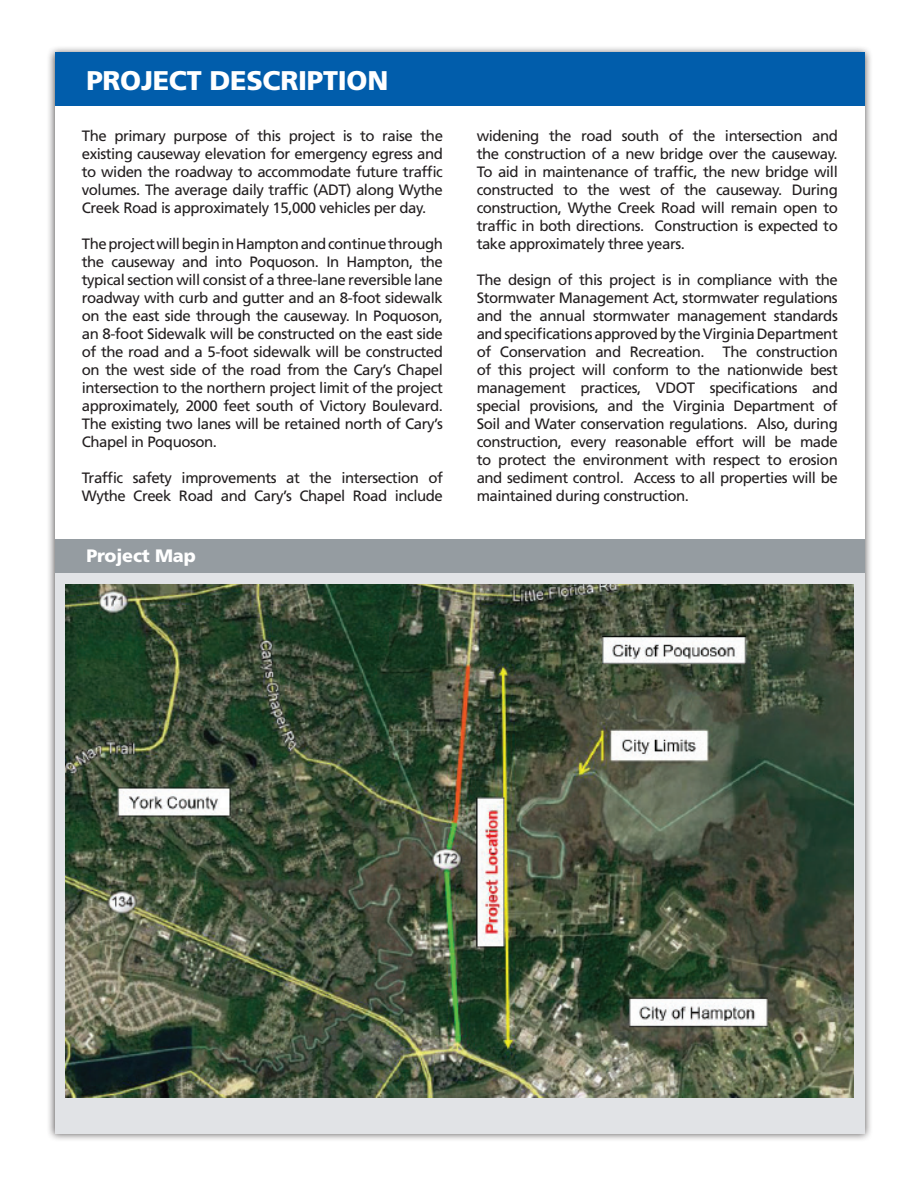
<style>
.page{position:relative;width:918px;height:1188px;background:#fff}
.page>*{position:absolute;margin:0;border:0;box-sizing:border-box;transform-origin:0 0}
.t1{font:900 27px "Frutiger LT Std";letter-spacing:-.01em;color:#fff}
.t2{font:900 18px "Frutiger LT Std";letter-spacing:-.01em;color:#fff}
.t3{font:15px/18px "Frutiger LT Std";letter-spacing:-.03em;color:#231f20;text-align:justify}
</style>
<div class="page">
<div style="left:47px;top:46px;width:826px;height:1096px;background:#231f20;opacity:.75"></div>
<div style="left:55px;top:54px;width:810px;height:1080px;background:#fff"></div>
<div style="left:55px;top:52px;width:810px;height:54px;background:#015dab"></div>
<div style="left:55px;top:573px;width:810px;height:561px;background:#e1e3e6"></div>
<img style="left:66px;top:585px;width:788px;height:512px">
<div style="left:55px;top:539px;width:810px;height:34px;background:#959ca1"></div>
<p class="t1" style="left:86px;top:64px;width:303px">PROJECT DESCRIPTION</p>
<p class="t3" style="left:82px;top:127px;width:363px">The primary purpose of this project is to raise the existing causeway elevation for emergency egress and to widen the roadway to accommodate future traffc volumes. The average daily traffc (ADT) along Wythe Creek Road is approximately 15,000 vehicles per day.</p>
<p class="t3" style="left:82px;top:235px;width:363px">The project will begin in Hampton and continue through the causeway and into Poquoson. In Hampton, the typical section will consist of a three-lane reversible lane roadway with curb and gutter and an 8-foot sidewalk on the east side through the causeway. In Poquoson, an 8-foot Sidewalk will be constructed on the east side of the road and a 5-foot sidewalk will be constructed on the west side of the road from the Cary’s Chapel intersection to the northern project limit of the project approximately, 2000 feet south of Victory Boulevard.<br>The existing two lanes will be retained north of Cary’s Chapel in Poquoson.</p>
<p class="t3" style="left:82px;top:469px;width:363px">Traffc safety improvements at the intersection of<br>Wythe Creek Road and Cary’s Chapel Road include</p>
<p class="t2" style="left:86px;top:545px;width:111px">Project Map</p>
<p class="t3" style="left:477px;top:127px;width:363px">widening the road south of the intersection and the construction of a new bridge over the causeway.<br>To aid in maintenance of traffc, the new bridge will constructed to the west of the causeway. During construction, Wythe Creek Road will remain open to traffc in both directions. Construction is expected to take approximately three years.</p>
<p class="t3" style="left:477px;top:271px;width:363px">The design of this project is in compliance with the Stormwater Management Act, stormwater regulations and the annual stormwater management standards and specifcations approved by the Virginia Department of Conservation and Recreation. The construction of this project will conform to the nationwide best management practices, VDOT specifcations and special provisions, and the Virginia Department of Soil and Water conservation regulations. Also, during construction, every reasonable effort will be made to protect the environment with respect to erosion and sediment control. Access to all properties will be maintained during construction.</p>
</div>
